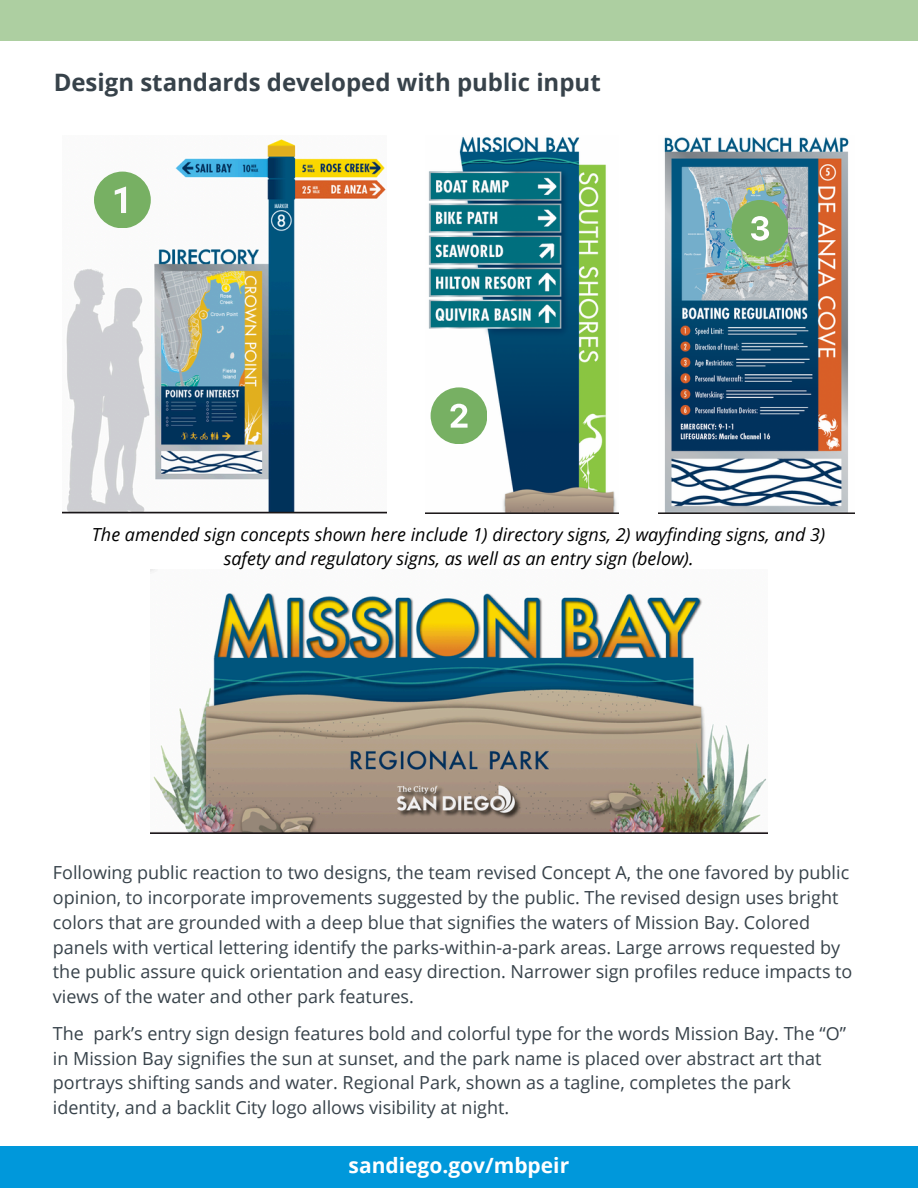
<style>
.page{position:relative;width:918px;height:1188px;background:#fff}
.page>*{position:absolute;margin:0;border:0;box-sizing:border-box;transform-origin:0 0}
.t1{font:700 24px "Open Sans";color:#37424a}
.t2{font:700 21px "Open Sans";color:#fff}
.t3{font:18px/24.8px "Open Sans";color:#37424a}
.t4{font:italic 18px/24.8px "Open Sans";color:#000;text-align:center}
</style>
<div class="page">
<div style="left:0;top:0;width:918px;height:41px;background:#adcfa1"></div>
<div style="left:0;top:1147px;width:918px;height:41px;background:#0098db"></div>
<img style="left:151px;top:569px;width:616px;height:265px">
<img style="left:658px;top:137px;width:197px;height:377px">
<img style="left:426px;top:136px;width:192px;height:378px">
<img style="left:63px;top:139px;width:324px;height:375px">
<svg style="left:94px;top:172px;width:56px;height:56px"></svg>
<svg style="left:431px;top:387px;width:56px;height:57px"></svg>
<svg style="left:732px;top:200px;width:56px;height:56px;background:#87b67c"></svg>
<h1 class="t1" style="left:54px;top:65px;width:549px">Design standards developed with public input</h1>
<p class="t4" style="left:92px;top:521px;width:735px">The amended sign concepts shown here include 1) directory signs, 2) wayfinding signs, and 3) safety and regulatory signs, as well as an entry sign (below).</p>
<p class="t3" style="left:53px;top:860px;width:801px">Following public reaction to two designs, the team revised Concept A, the one favored by public opinion, to incorporate improvements suggested by the public. The revised design uses bright colors that are grounded with a deep blue that signifies the waters of Mission Bay. Colored panels with vertical lettering identify the parks-within-a-park areas. Large arrows requested by the public assure quick orientation and easy direction. Narrower sign profiles reduce impacts to views of the water and other park features.</p>
<p class="t3" style="left:53px;top:1021px;width:795px">The park’s entry sign design features bold and colorful type for the words Mission Bay. The “O” in Mission Bay signifies the sun at sunset, and the park name is placed over abstract art that portrays shifting sands and water. Regional Park, shown as a tagline, completes the park identity, and a backlit City logo allows visibility at night.</p>
<p class="t2" style="left:349px;top:1150px;width:222px">sandiego.gov/mbpeir</p>
</div>
